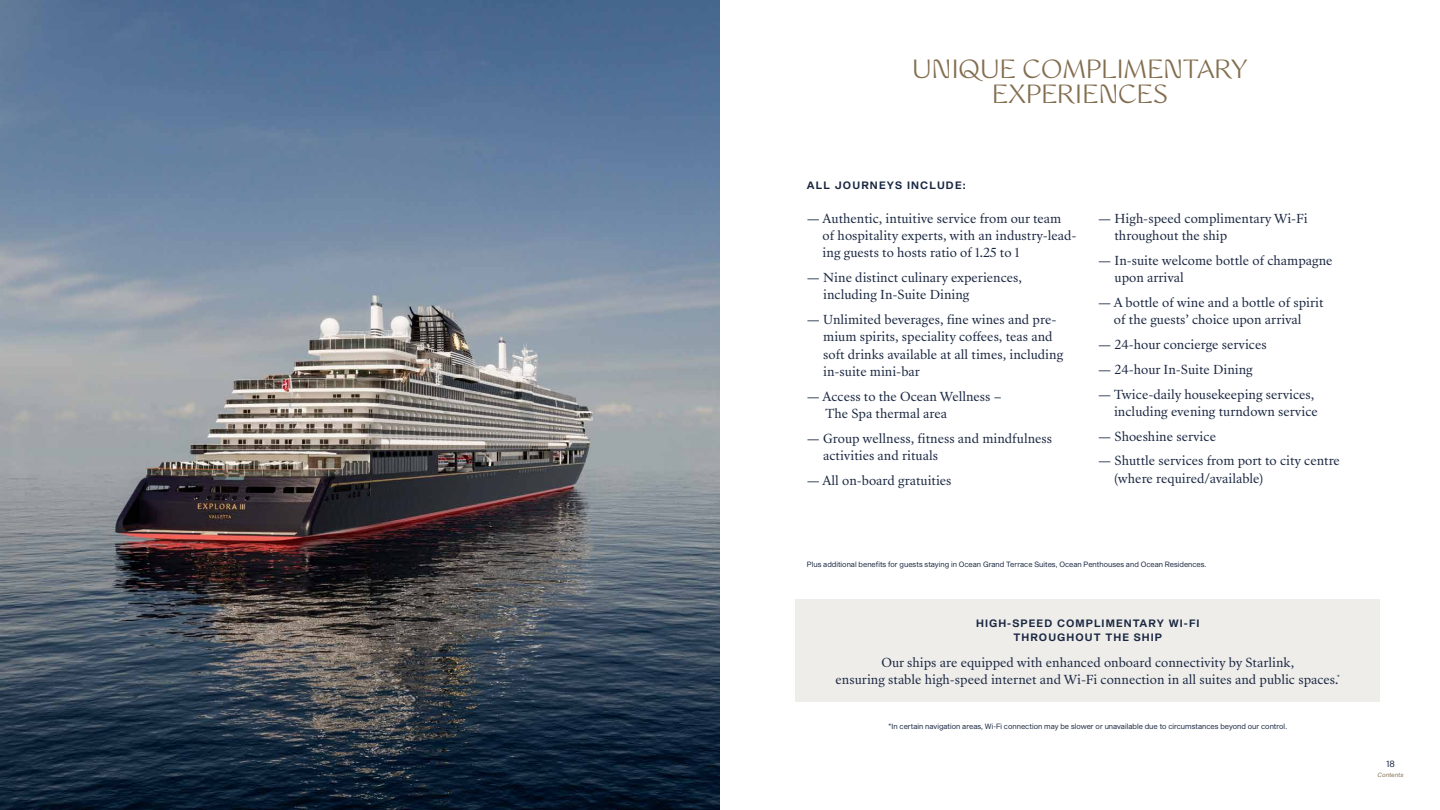
<style>
.page{position:relative;width:1440px;height:810px;background:#fff}
.page>*{position:absolute;margin:0;border:0;box-sizing:border-box;transform-origin:0 0}
.t1{font:24px/25.5px "WT Monarch Nova";color:#826d4e;text-align:center}
.t2{font:12px/17.2px "Sang Bleu Republic";color:#1a2741}
.t3{font:300 10.5px/14.2px "Shapiro 65";letter-spacing:.1em;color:#1a2741;text-align:center}
.t4{font:9px "Shapiro 35 Feather";color:#1a2741}
.t5{font:7.5px "Shapiro 35 Feather";color:#1a2741}
.t6{font:6px "Shapiro 36 Inclined Text";color:#826d4e}
.s1{font-family:"Sang Bleu Republic"}
</style>
<div class="page">
<img style="left:0;top:0;width:720px;height:810px">
<div style="left:796px;top:599px;width:584px;height:103px;background:#eeedea"></div>
<h1 class="t1" style="left:912px;top:57px;width:337px">UNIQUE COMPLIMENTARY<br>EXPERIENCES</h1>
<p class="t3" style="left:807px;top:178px;width:160px">ALL JOURNEYS INCLUDE:</p>
<p class="t2" style="left:823px;top:210px;width:255px;text-indent:-16px">— Authentic, intuitive service from our team<br>of hospitality experts, with an industry-lead&shy;ing guests to hosts ratio of 1.25 to 1</p>
<p class="t2" style="left:823px;top:270px;width:200px;text-indent:-16px">— Nine distinct culinary experiences, including In-Suite Dining</p>
<p class="t2" style="left:823px;top:312px;width:242px;text-indent:-16px">— Unlimited beverages, fine wines and pre&shy;mium spirits, speciality coffees, teas and soft drinks available at all times, including in-suite mini-bar</p>
<p class="t2" style="left:825px;top:388px;width:178px;text-indent:-19px">— Access to the Ocean Wellness –<br>The Spa thermal area</p>
<p class="t2" style="left:823px;top:430px;width:230px;text-indent:-16px">— Group wellness, fitness and mindfulness activities and rituals</p>
<p class="t2" style="left:807px;top:472px;width:146px">— All on-board gratuities</p>
<p class="t2" style="left:1115px;top:210px;width:195px;text-indent:-16px">— High-speed complimentary Wi-Fi throughout the ship</p>
<p class="t2" style="left:1115px;top:252px;width:220px;text-indent:-16px">— In-suite welcome bottle of champagne upon arrival</p>
<p class="t2" style="left:1098px;top:294px;width:227px;text-align:center">— A bottle of wine and a bottle of spirit of the guests’ choice upon arrival</p>
<p class="t2" style="left:1098px;top:336px;width:170px">— 24-hour concierge services</p>
<p class="t2" style="left:1098px;top:361px;width:156px">— 24-hour In-Suite Dining</p>
<p class="t2" style="left:1098px;top:386px;width:221px;text-align:right">— Twice-daily housekeeping services, including evening turndown service</p>
<p class="t2" style="left:1098px;top:428px;width:119px">— Shoeshine service</p>
<p class="t2" style="left:1115px;top:453px;width:227px;text-indent:-16px">— Shuttle services from port to city centre (where required/available)</p>
<p class="t5" style="left:807px;top:559px;width:401px">Plus additional benefits for guests staying in Ocean Grand Terrace Suites, Ocean Penthouses and Ocean Residences.</p>
<p class="t3" style="left:976px;top:616px;width:225px">HIGH-SPEED COMPLIMENTARY WI-FI<br>THROUGHOUT THE SHIP</p>
<p class="t2" style="left:836px;top:654px;width:506px;text-align:center">Our ships are equipped with enhanced onboard connectivity by Starlink,<br>ensuring stable high-speed internet and Wi-Fi connection in all suites and public spaces.<sup>*</sup></p>
<p class="t5" style="left:888px;top:721px;width:401px"><span class="s1">*</span>In certain navigation areas, Wi-Fi connection may be slower or unavailable due to circumstances beyond our control.</p>
<p class="t4" style="left:1386px;top:757px;width:10px">18</p>
<p class="t6" style="left:1378px;top:771px;width:28px">Contents</p>
</div>
